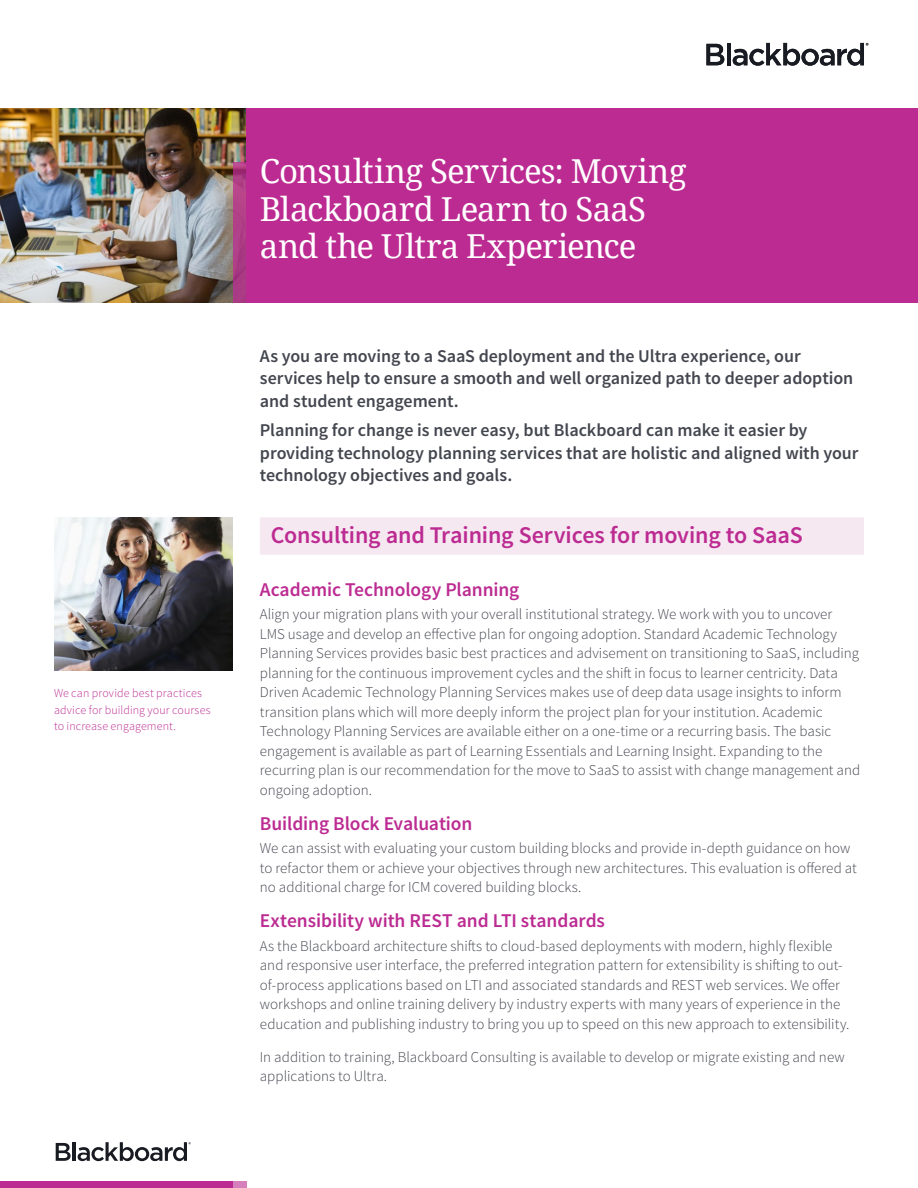
<style>
.page{position:relative;width:918px;height:1188px;background:#fff}
.page>*{position:absolute;margin:0;border:0;box-sizing:border-box;transform-origin:0 0}
.Color_Block_-_3_Line{font:33px/37.5px "Noto Serif";letter-spacing:-.025em;color:#fff}
.bar_heading{font:600 24px "Source Sans Pro";letter-spacing:-.005em;color:#bc2b92}
.Subheading{font:600 19.5px "Source Sans Pro";letter-spacing:-.005em;color:#bc2b92}
.Leadin_Paragraph{font:600 18px/22.5px "Source Sans Pro";letter-spacing:-.005em;color:#44464f}
.Paragraph{font:300 15px/19.5px "Source Sans Pro";color:#44464f}
.Callout_-_Paragraph{font:300 12px/16.5px "Source Sans Pro";letter-spacing:.01em;color:#bc2b92}
</style>
<div class="page">
<img style="left:0;top:108px;width:246px;height:194px">
<div style="left:0;top:1181px;width:233px;height:7px;background:#bc2b92"></div>
<div style="left:233px;top:1181px;width:13px;height:7px;background:#d67fbd"></div>
<svg style="left:56px;top:1143px;width:15px;height:18px"></svg>
<hr style="left:73px;top:1142px;width:3px;height:19px;background:#191b23">
<svg style="left:78px;top:1142px;width:113px;height:19px"></svg>
<svg style="left:706px;top:44px;width:18px;height:21px"></svg>
<hr style="left:727px;top:43px;width:4px;height:22px;background:#191b23">
<svg style="left:733px;top:43px;width:135px;height:23px"></svg>
<div style="left:246px;top:108px;width:672px;height:194px;background:#bc2b92"></div>
<svg style="left:233px;top:162px;width:13px;height:140px;fill:#ae3e86"></svg>
<div style="left:260px;top:517px;width:604px;height:38px;background:#f6e8f1"></div>
<img style="left:54px;top:518px;width:179px;height:153px">
<p class="Callout_-_Paragraph" style="left:54px;top:685px;width:158px">We can provide best practices advice for building your courses to increase engagement.</p>
<p class="Color_Block_-_3_Line" style="left:260px;top:152px;width:428px">Consulting Services: Moving<br>Blackboard Learn to SaaS and the Ultra Experience</p>
<p class="Leadin_Paragraph" style="left:260px;top:345px;width:595px">As you are moving to a SaaS deployment and the Ultra experience, our services help to ensure a smooth and well organized path to deeper adoption and student engagement.</p>
<p class="Leadin_Paragraph" style="left:260px;top:419px;width:600px">Planning for change is never easy, but Blackboard can make it easier by providing technology planning services that are holistic and aligned with your technology objectives and goals.</p>
<p class="bar_heading" style="left:271px;top:520px;width:534px">Consulting and Training Services for moving to SaaS</p>
<p class="Subheading" style="left:260px;top:577px;width:261px">Academic Technology Planning</p>
<p class="Paragraph" style="left:260px;top:604px;width:602px">Align your migration plans with your overall institutional strategy. We work with you to uncover LMS usage and develop an effective plan for ongoing adoption. Standard Academic Technology Planning Services provides basic best practices and advisement on transitioning to SaaS, including planning for the continuous improvement cycles and the shift in focus to learner centricity. Data Driven Academic Technology Planning Services makes use of deep data usage insights to inform transition plans which will more deeply inform the project plan for your institution. Academic Technology Planning Services are available either on a one-time or a recurring basis. The basic engagement is available as part of Learning Essentials and Learning Insight. Expanding to the recurring plan is our recommendation for the move to SaaS to assist with change management and ongoing adoption.</p>
<p class="Subheading" style="left:260px;top:811px;width:214px">Building Block Evaluation</p>
<p class="Paragraph" style="left:260px;top:838px;width:599px">We can assist with evaluating your custom building blocks and provide in-depth guidance on how to refactor them or achieve your objectives through new architectures. This evaluation is offered at no additional charge for ICM covered building blocks.</p>
<p class="Subheading" style="left:260px;top:909px;width:347px">Extensibility with REST and LTI standards</p>
<p class="Paragraph" style="left:260px;top:936px;width:591px">As the Blackboard architecture shifts to cloud-based deployments with modern, highly flexible and responsive user interface, the preferred integration pattern for extensibility is shifting to out&shy;of-process applications based on LTI and associated standards and REST web services. We offer workshops and online training delivery by industry experts with many years of experience in the education and publishing industry to bring you up to speed on this new approach to extensibility.</p>
<p class="Paragraph" style="left:260px;top:1047px;width:586px">In addition to training, Blackboard Consulting is available to develop or migrate existing and new applications to Ultra.</p>
</div>
